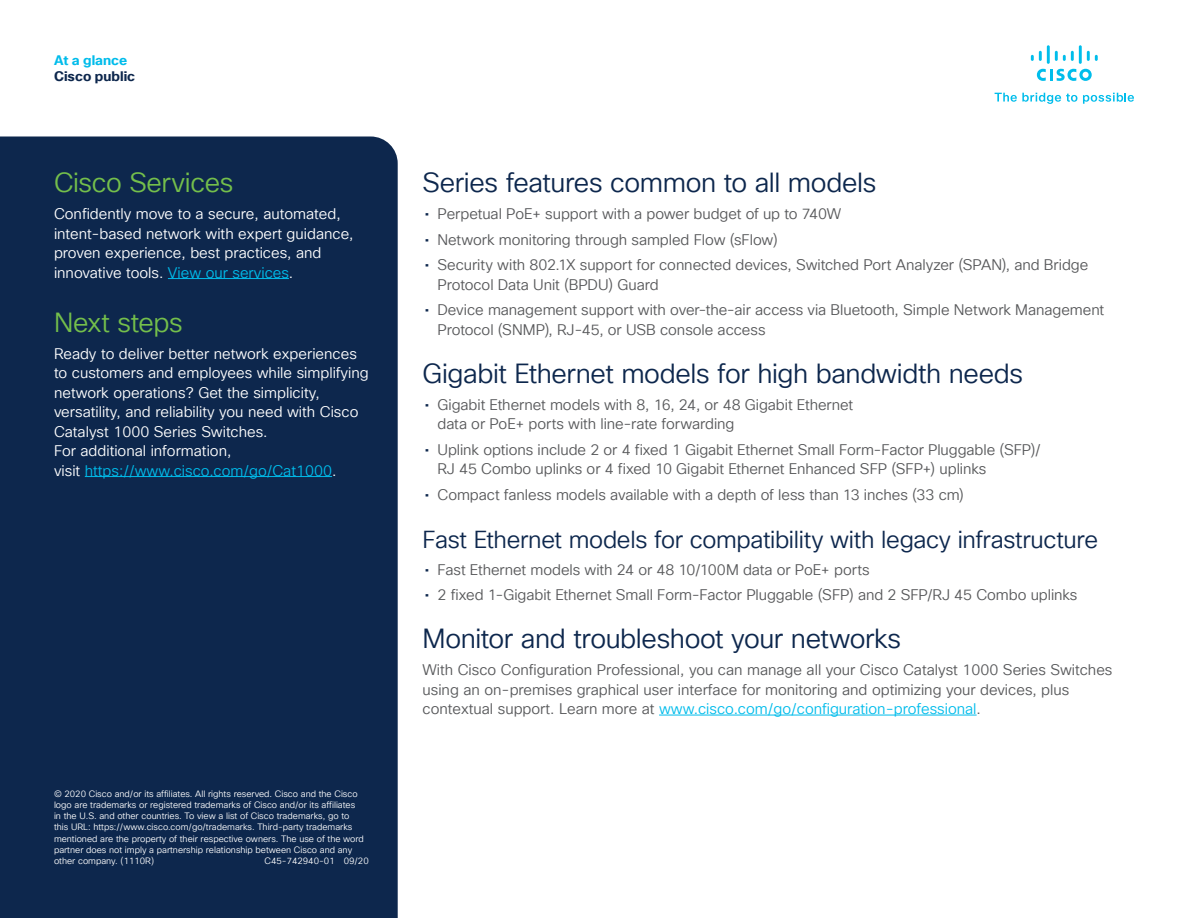
<style>
.page{position:relative;width:1188px;height:918px;background:#fff}
.page>*{position:absolute;margin:0;border:0;box-sizing:border-box;transform-origin:0 0}
.Subhead2_midnight_bl{font:27px "Cisco Sans TT Light";letter-spacing:-.015em;color:#0d274d}
.Subhead2_Indigo{font:27px "Cisco Sans TT Light";letter-spacing:-.015em;color:#0d274d}
.Subhead2_Blue{font:27px "Cisco Sans TT Light";letter-spacing:-.015em;color:#74bf4b}
.Subhead2_midnight_bl-2{font:24px "Cisco Sans TT Light";letter-spacing:-.015em;color:#0d274d}
.Body{font:15px/19.5px "Cisco Sans TT Light";letter-spacing:-.005em;color:#57585a}
.Body_White{font:15px/19.5px "Cisco Sans TT Light";color:#fff}
.t1{font:700 13.5px "Cisco Sans TT";color:#0d274d}
.t2{font:700 13.5px "Cisco Sans TT";color:#00bceb}
.t3{font:9px/11.2px "Cisco Sans TT Light";color:#fff}
.s1{color:#00bceb}
.s2{font-family:"Cisco Sans TT";color:#0d274d}
</style>
<div class="page">
<svg style="left:995px;top:93px;width:82px;height:11px"></svg>
<svg style="left:1083px;top:93px;width:51px;height:11px"></svg>
<svg style="left:1037px;top:69px;width:55px;height:12px"></svg>
<svg style="left:1031px;top:51px;width:11px;height:10px"></svg>
<hr style="left:1047px;top:45px;width:3px;height:19px;background:#00bdeb">
<svg style="left:1055px;top:51px;width:19px;height:10px"></svg>
<hr style="left:1079px;top:45px;width:3px;height:19px;background:#00bdeb">
<svg style="left:1087px;top:51px;width:11px;height:10px"></svg>
<div style="left:0;top:136px;width:398px;height:782px;background:#0d274d"></div>
<hr style="left:168px;top:278px;width:121px;height:1px;background:#00bceb">
<hr style="left:85px;top:476px;width:247px;height:1px;background:#00bceb">
<hr style="left:659px;top:715px;width:318px;height:1px;background:#00bceb">
<p class="t2" style="left:54px;top:51px;width:75px">At a glance</p>
<p class="t1" style="left:54px;top:67px;width:83px">Cisco public</p>
<p class="Subhead2_Blue" style="left:54px;top:165px;width:181px">Cisco Services</p>
<p class="Body_White" style="left:54px;top:205px;width:301px">Confidently move to a secure, automated, intent-based network with expert guidance, proven experience, best practices, and innovative tools. <span class="s1">View our services</span>.</p>
<p class="Subhead2_Blue" style="left:54px;top:305px;width:130px">Next steps</p>
<p class="Body_White" style="left:54px;top:344px;width:316px">Ready to deliver better network experiences to customers and employees while simplifying network operations? Get the simplicity, versatility, and reliability you need with Cisco Catalyst 1000 Series Switches.<br>For additional information,<br>visit <span class="s1">https://www.cisco.com/go/Cat1000</span>.</p>
<p class="t3" style="left:54px;top:788px;width:311px">© 2020 Cisco and/or its affiliates. All rights reserved. Cisco and the Cisco logo are trademarks or registered trademarks of Cisco and/or its affiliates in the U.S. and other countries. To view a list of Cisco trademarks, go to this URL: https://www.cisco.com/go/trademarks. Third-party trademarks mentioned are the property of their respective owners. The use of the word partner does not imply a partnership relationship between Cisco and any other company. (1110R)</p>
<p class="t3" style="left:265px;top:856px;width:106px">C45-742940-01 09/20</p>
<p class="Subhead2_midnight_bl" style="left:422px;top:165px;width:455px">Series features common to all models</p>
<p class="Body" style="left:425px;top:205px;width:418px"><span class="s2">•</span> Perpetual PoE+ support with a power budget of up to 740W</p>
<p class="Body" style="left:425px;top:230px;width:354px"><span class="s2">•</span> Network monitoring through sampled Flow (sFlow)</p>
<p class="Body" style="left:437px;top:256px;width:652px;text-indent:-13px"><span class="s2">•</span> Security with 802.1X support for connected devices, Switched Port Analyzer (SPAN), and Bridge<br>Protocol Data Unit (BPDU) Guard</p>
<p class="Body" style="left:437px;top:301px;width:668px;text-indent:-13px"><span class="s2">•</span> Device management support with over-the-air access via Bluetooth, Simple Network Management<br>Protocol (SNMP), RJ-45, or USB console access</p>
<p class="Subhead2_midnight_bl" style="left:422px;top:356px;width:602px">Gigabit Ethernet models for high bandwidth needs</p>
<p class="Body" style="left:437px;top:395px;width:417px;text-indent:-13px"><span class="s2">•</span> Gigabit Ethernet models with 8, 16, 24, or 48 Gigabit Ethernet data or PoE+ ports with line-rate forwarding</p>
<p class="Body" style="left:437px;top:440px;width:605px;text-indent:-13px"><span class="s2">•</span> Uplink options include 2 or 4 fixed 1 Gigabit Ethernet Small Form-Factor Pluggable (SFP)/<br>RJ 45 Combo uplinks or 4 fixed 10 Gigabit Ethernet Enhanced SFP (SFP+) uplinks</p>
<p class="Body" style="left:425px;top:485px;width:541px"><span class="s2">•</span> Compact fanless models available with a depth of less than 13 inches (33 cm)</p>
<p class="Subhead2_midnight_bl-2" style="left:422px;top:524px;width:677px">Fast Ethernet models for compatibility with legacy infrastructure</p>
<p class="Body" style="left:425px;top:560px;width:446px"><span class="s2">•</span> Fast Ethernet models with 24 or 48 10/100M data or PoE+ ports</p>
<p class="Body" style="left:425px;top:586px;width:654px"><span class="s2">•</span> 2 fixed 1-Gigabit Ethernet Small Form-Factor Pluggable (SFP) and 2 SFP/RJ 45 Combo uplinks</p>
<p class="Subhead2_Indigo" style="left:422px;top:621px;width:480px">Monitor and troubleshoot your networks</p>
<p class="Body" style="left:422px;top:661px;width:692px">With Cisco Configuration Professional, you can manage all your Cisco Catalyst 1000 Series Switches using an on-premises graphical user interface for monitoring and optimizing your devices, plus contextual support. Learn more at <span class="s1">www.cisco.com/go/configuration-professional</span>.</p>
</div>
